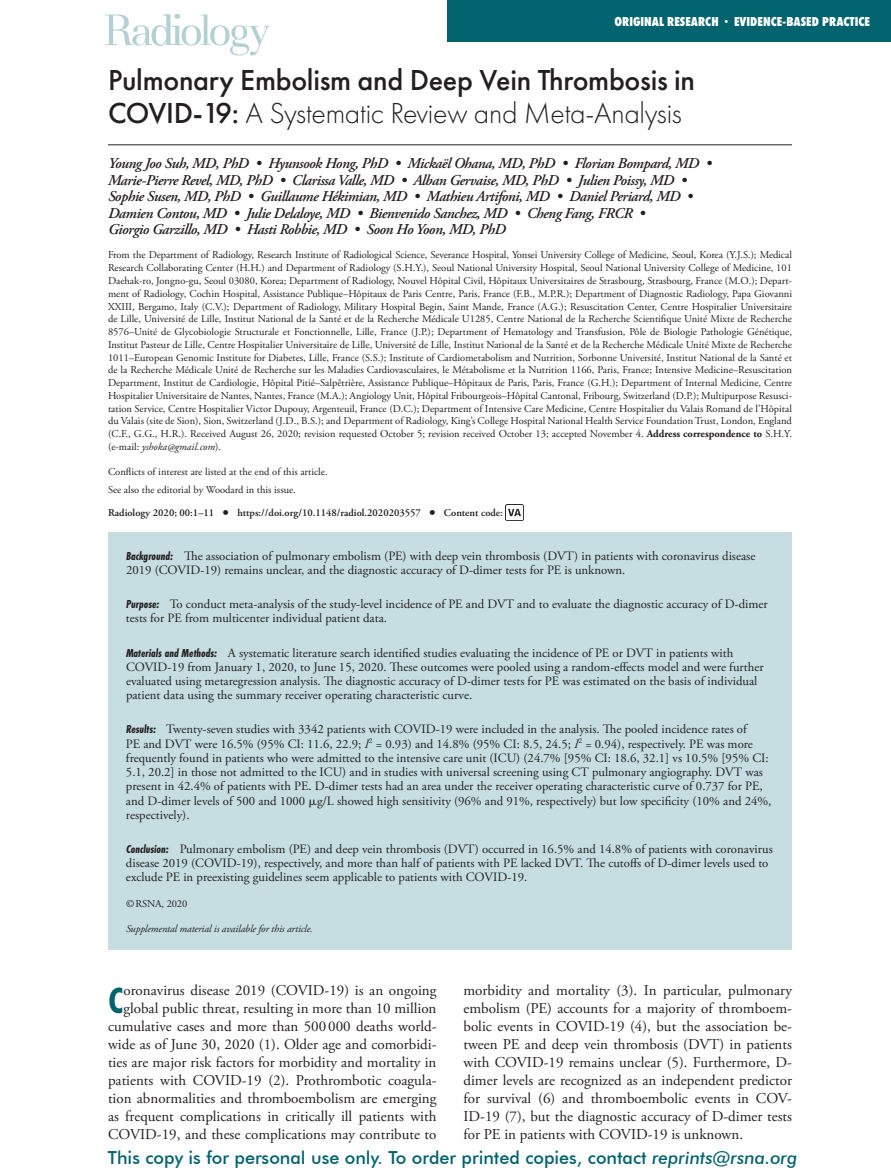
<style>
.page{position:relative;width:891px;height:1175px;background:#fff}
.page>*{position:absolute;margin:0;border:0;box-sizing:border-box;transform-origin:0 0}
.t1{font:700 37.8px "Futura PT Cond";color:#00636d}
.t2{font:500 30px/33px "Futura PT";letter-spacing:-.01em;color:#231f20}
.t3{font:500 18px "Futura BT";color:#00636d}
.t4{font:15px/18px "Adobe Garamond Pro";color:#231f20;text-align:right}
.t5{font:italic 600 15px/16.5px "Adobe Garamond Pro";letter-spacing:-.03em;color:#231f20}
.t6{font:800 13.5px "Futura PT Cond";color:#fff}
.t7{font:12.75px/14.2px "Adobe Garamond Pro";color:#231f20}
.t8{font:10.5px/12.8px "Adobe Garamond Pro";color:#231f20;text-align:justify}
.t9{font:600 10.5px "Adobe Garamond Pro";color:#231f20}
.t10{font:italic 10.5px "Adobe Garamond Pro";letter-spacing:-.01em;color:#231f20}
.s1{font-size:10.5px}
.s2{font-weight:300}
.s3{font-weight:700}
.s4{font-style:italic}
.s5{font-size:16.5px}
.s6{font-family:"Futura PT Cond";font-weight:700;font-style:italic;font-size:12px}
.s7{font-family:"Universal Greekwith Math Pi"}
</style>
<div class="page">
<div style="left:447px;top:0;width:444px;height:42px;background:#00636d"></div>
<hr style="left:108px;top:144px;width:684px;height:1px;background:#231f20">
<img style="left:505px;top:504px;width:18px;height:16px">
<div style="left:108px;top:532px;width:684px;height:417px;background:#c6dee1"></div>
<svg style="left:105px;top:14px;width:165px;height:42px"></svg>
<p class="t6" style="left:615px;top:14px;width:257px">ORIGINAL RESEARCH <span class="s1">•</span> EVIDENCE-BASED PRACTICE</p>
<h2 class="t2" style="left:108px;top:64px;width:589px">Pulmonary Embolism and Deep Vein Thrombosis in<br>COVID-19: <span class="s2">A Systematic Review and Meta-Analysis</span></h2>
<p class="t5" style="left:108px;top:156px;width:605px">Young Joo Suh, MD, PhD • Hyunsook Hong, PhD • Mickaël Ohana, MD, PhD • Florian Bompard, MD • Marie-Pierre Revel, MD, PhD • Clarissa Valle, MD • Alban Gervaise, MD, PhD • Julien Poissy, MD • Sophie Susen, MD, PhD • Guillaume Hékimian, MD • Mathieu Artifoni, MD • Daniel Periard, MD • Damien Contou, MD • Julie Delaloye, MD • Bienvenido Sanchez, MD • Cheng Fang, FRCR •<br>Giorgio Garzillo, MD • Hasti Robbie, MD • Soon Ho Yoon, MD, PhD</p>
<p class="t8" style="left:108px;top:249px;width:686px">From the Department of Radiology, Research Institute of Radiological Science, Severance Hospital, Yonsei University College of Medicine, Seoul, Korea (Y.J.S.); Medical Research Collaborating Center (H.H.) and Department of Radiology (S.H.Y.), Seoul National University Hospital, Seoul National University College of Medicine, 101<br>Daehak-ro, Jongno-gu, Seoul 03080, Korea; Department of Radiology, Nouvel Hôpital Civil, Hôpitaux Universitaires de Strasbourg, Strasbourg, France (M.O.); Depart&shy;ment of Radiology, Cochin Hospital, Assistance Publique–Hôpitaux de Paris Centre, Paris, France (F.B., M.P.R.); Department of Diagnostic Radiology, Papa Giovanni XXIII, Bergamo, Italy (C.V.); Department of Radiology, Military Hospital Begin, Saint Mande, France (A.G.); Resuscitation Center, Centre Hospitalier Universitaire de Lille, Université de Lille, Institut National de la Santé et de la Recherche Médicale U1285, Centre National de la Recherche Scientifique Unité Mixte de Recherche 8576–Unité de Glycobiologie Structurale et Fonctionnelle, Lille, France (J.P.); Department of Hematology and Transfusion, Pôle de Biologie Pathologie Génétique, Institut Pasteur de Lille, Centre Hospitalier Universitaire de Lille, Université de Lille, Institut National de la Santé et de la Recherche Médicale Unité Mixte de Recherche 1011–European Genomic Institute for Diabetes, Lille, France (S.S.); Institute of Cardiometabolism and Nutrition, Sorbonne Université, Institut National de la Santé et de la Recherche Médicale Unité de Recherche sur les Maladies Cardiovasculaires, le Métabolisme et la Nutrition 1166, Paris, France; Intensive Medicine–Resuscitation Department, Institut de Cardiologie, Hôpital Pitié–Salpêtrière, Assistance Publique–Hôpitaux de Paris, Paris, France (G.H.); Department of Internal Medicine, Centre Hospitalier Universitaire de Nantes, Nantes, France (M.A.); Angiology Unit, Hôpital Fribourgeois–Hôpital Cantonal, Fribourg, Switzerland (D.P.); Multipurpose Resusci&shy;tation Service, Centre Hospitalier Victor Dupouy, Argenteuil, France (D.C.); Department of Intensive Care Medicine, Centre Hospitalier du Valais Romand de l’Hôpital du Valais (site de Sion), Sion, Switzerland (J.D., B.S.); and Department of Radiology, King’s College Hospital National Health Service Foundation Trust, London, England (C.F., G.G., H.R.). Received August 26, 2020; revision requested October 5; revision received October 13; accepted November 4. <span class="s3">Address correspondence to</span> S.H.Y. (e-mail: <span class="s4">yshoka@gmail.com</span>).</p>
<p class="t8" style="left:108px;top:462px;width:221px;line-height:18.8px">Conflicts of interest are listed at the end of this article.<br>See also the editorial by Woodard in this issue.</p>
<p class="t9" style="left:108px;top:506px;width:396px">Radiology 2020; 00:1–11 <span class="s5">•</span> https://doi.org/10.1148/radiol.2020203557 <span class="s5">•</span> Content code:</p>
<p class="t7" style="left:126px;top:549px;width:631px"><span class="s6">Background:</span> The association of pulmonary embolism (PE) with deep vein thrombosis (DVT) in patients with coronavirus disease<br>2019 (COVID-19) remains unclear, and the diagnostic accuracy of D-dimer tests for PE is unknown.</p>
<p class="t7" style="left:126px;top:597px;width:643px"><span class="s6">Purpose:</span> To conduct meta-analysis of the study-level incidence of PE and DVT and to evaluate the diagnostic accuracy of D-dimer tests for PE from multicenter individual patient data.</p>
<p class="t7" style="left:126px;top:646px;width:639px"><span class="s6">Materials and Methods:</span> A systematic literature search identified studies evaluating the incidence of PE or DVT in patients with COVID-19 from January 1, 2020, to June 15, 2020. These outcomes were pooled using a random-effects model and were further evaluated using metaregression analysis. The diagnostic accuracy of D-dimer tests for PE was estimated on the basis of individual patient data using the summary receiver operating characteristic curve.</p>
<p class="t7" style="left:126px;top:722px;width:647px"><span class="s6">Results:</span> Twenty-seven studies with 3342 patients with COVID-19 were included in the analysis. The pooled incidence rates of<br>PE and DVT were 16.5% (95% CI: 11.6, 22.9; <span class="s4">I</span><sup>2</sup> = 0.93) and 14.8% (95% CI: 8.5, 24.5; <span class="s4">I</span><sup>2</sup> = 0.94), respectively. PE was more frequently found in patients who were admitted to the intensive care unit (ICU) (24.7% [95% CI: 18.6, 32.1] vs 10.5% [95% CI:<br>5.1, 20.2] in those not admitted to the ICU) and in studies with universal screening using CT pulmonary angiography. DVT was present in 42.4% of patients with PE. D-dimer tests had an area under the receiver operating characteristic curve of 0.737 for PE, and D-dimer levels of 500 and 1000 <span class="s7">m</span>g/L showed high sensitivity (96% and 91%, respectively) but low specificity (10% and 24%, respectively).</p>
<p class="t7" style="left:126px;top:842px;width:648px"><span class="s6">Conclusion:</span> Pulmonary embolism (PE) and deep vein thrombosis (DVT) occurred in 16.5% and 14.8% of patients with coronavirus disease 2019 (COVID-19), respectively, and more than half of patients with PE lacked DVT. The cutoffs of D-dimer levels used to exclude PE in preexisting guidelines seem applicable to patients with COVID-19.</p>
<p class="t8" style="left:126px;top:897px;width:63px">©RSNA, 2020</p>
<p class="t10" style="left:126px;top:922px;width:188px">Supplemental material is available for this article.</p>
<p class="t4" style="left:108px;top:981px;width:330px">oronavirus disease 2019 (COVID-19) is an ongoing global public threat, resulting in more than 10 million cumulative cases and more than 500 000 deaths world&shy;wide as of June 30, 2020 (1). Older age and comorbidi&shy;ties are major risk factors for morbidity and mortality in patients with COVID-19 (2). Prothrombotic coagula&shy;tion abnormalities and thromboembolism are emerging as frequent complications in critically ill patients with COVID-19, and these complications may contribute to</p>
<p class="t4" style="left:464px;top:981px;width:330px;text-align:justify">morbidity and mortality (3). In particular, pulmonary embolism (PE) accounts for a majority of thromboem&shy;bolic events in COVID-19 (4), but the association be&shy;tween PE and deep vein thrombosis (DVT) in patients with COVID-19 remains unclear (5). Furthermore, D&shy;dimer levels are recognized as an independent predictor for survival (6) and thromboembolic events in COV-ID-19 (7), but the diagnostic accuracy of D-dimer tests for PE in patients with COVID-19 is unknown.</p>
<h1 class="t1" style="left:108px;top:978px;width:17px">C</h1>
<h3 class="t3" style="left:108px;top:1146px;width:691px">This copy is for personal use only. To order printed copies, contact <span class="s4">reprints@rsna.org</span></h3>
</div>
